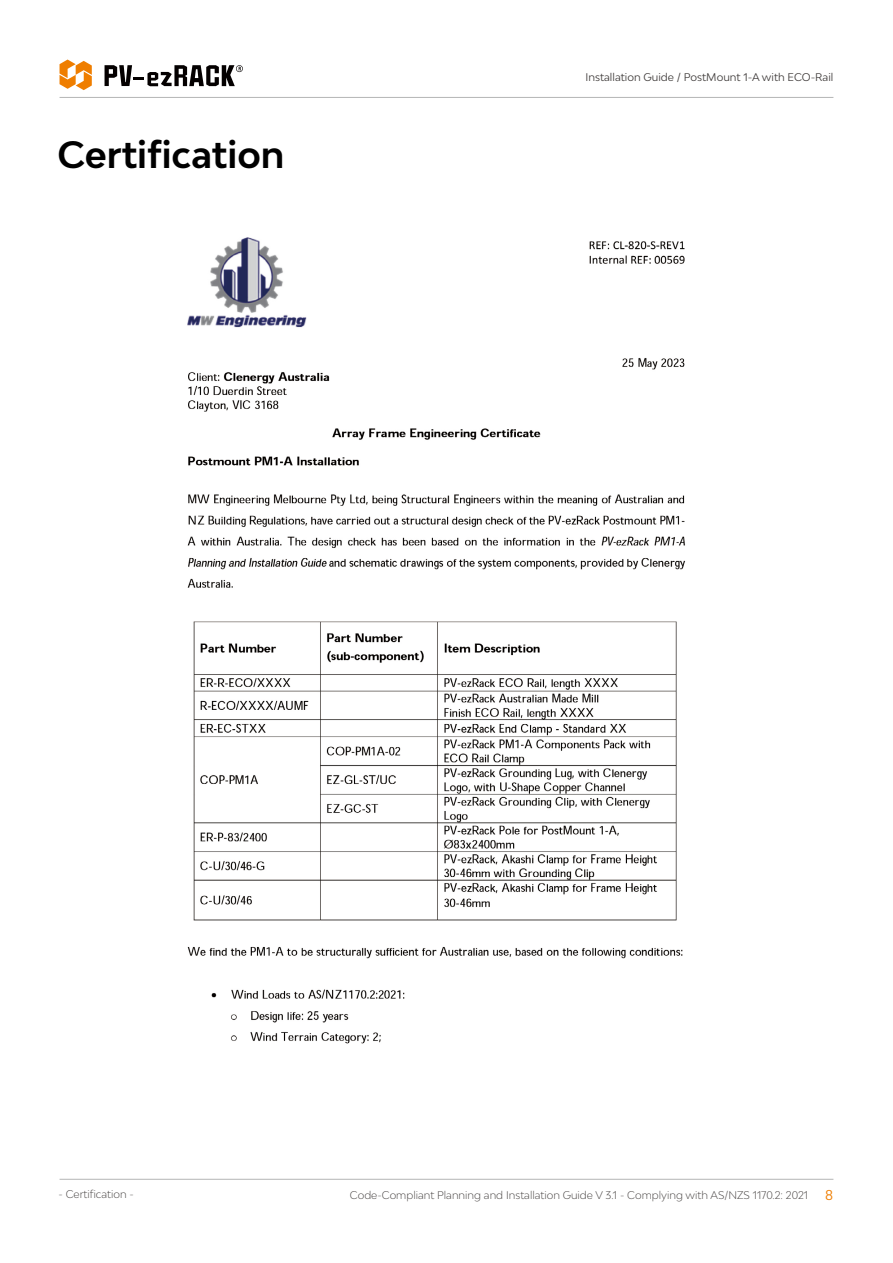
<style>
.page{position:relative;width:893px;height:1263px;background:#fff}
.page>*{position:absolute;margin:0;border:0;box-sizing:border-box;transform-origin:0 0}
.t1{font:700 36px "Bw Modelica";color:#000}
.t2{font:300 10.5px "Bw Modelica";color:#3e3a39}
.t3{font:10.5px "Bw Modelica";color:#3e3a39}
.s1{font-weight:400;font-size:13.5px;color:#ef7e00}
</style>
<div class="page">
<svg style="left:105px;top:65px;width:138px;height:21px"></svg>
<svg style="left:60px;top:60px;width:32px;height:30px"></svg>
<hr style="left:60px;top:97px;width:773px;height:1px;background:#b5b6b6">
<hr style="left:60px;top:1179px;width:773px;height:1px;background:#b5b6b6">
<img style="left:187px;top:237px;width:499px;height:807px">
<h1 class="t1" style="left:57px;top:132px;width:229px">Certification</h1>
<p class="t3" style="left:585px;top:70px;width:249px">Installation Guide / PostMount 1-A with ECO-Rail</p>
<p class="t2" style="left:58px;top:1187px;width:77px">- Certification -</p>
<p class="t2" style="left:350px;top:1189px;width:485px">Code-Compliant Planning and Installation Guide V 3.1 - Complying with AS/NZS 1170.2: 2021 <span class="s1">8</span></p>
</div>
